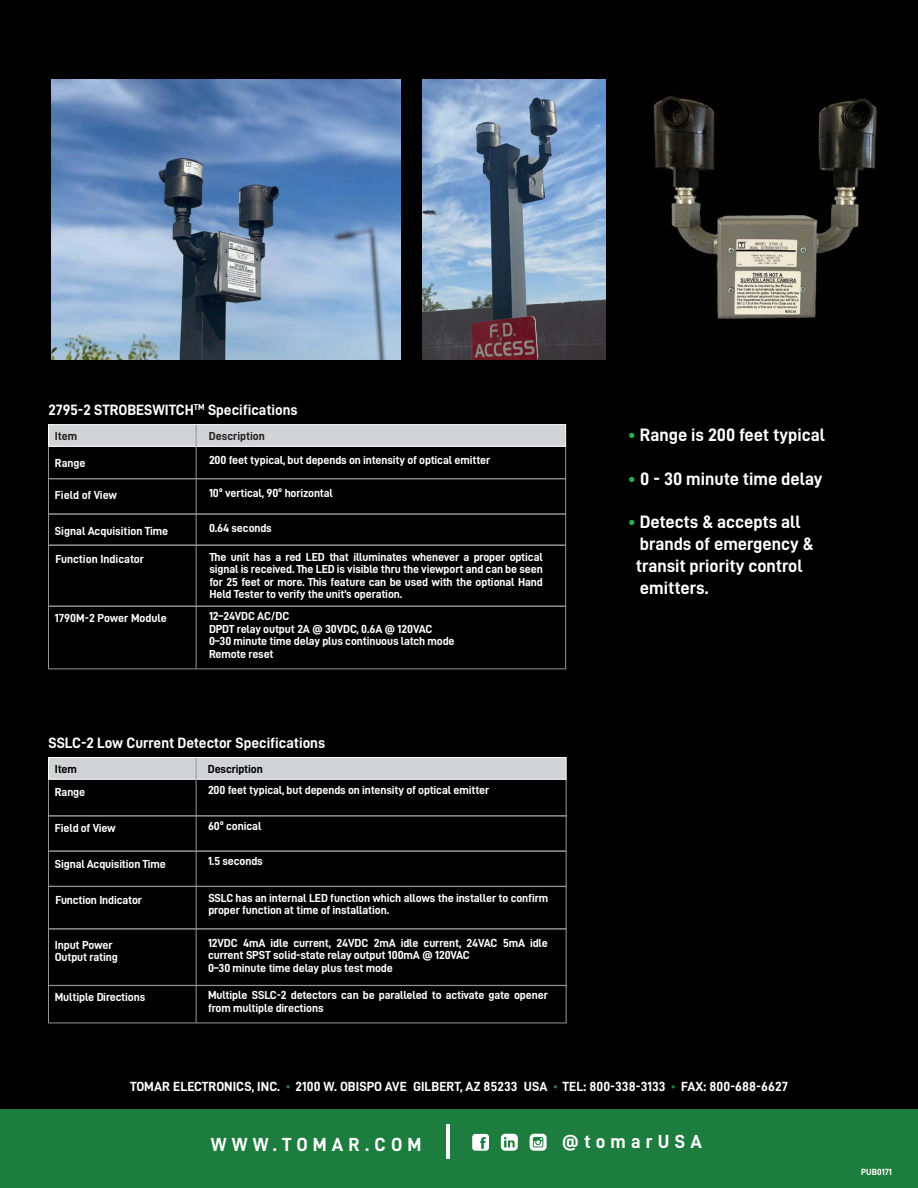
<style>
.page{position:relative;width:918px;height:1188px;background:#000}
.page>*{position:absolute;margin:0;border:0;box-sizing:border-box;transform-origin:0 0}
.t1{font:19.05px "D DIN Bold";letter-spacing:.275em;color:#fff}
.t2{font:18px/21.8px "D DIN Bold";color:#fff}
.t3{font:15px "D DIN Bold";color:#fff}
.t4{font:13.35px "D DIN Bold";letter-spacing:.005em;color:#fff}
.t5{font:11.7px/12.5px "D DIN Bold";letter-spacing:-.01em;color:#fff}
.t6{font:11.7px "D DIN Bold";color:#231f20}
.t7{font:11.7px "D DIN Bold";letter-spacing:-.01em;color:#000}
.t8{font:9px "D DIN Bold";color:#fff}
.s1{color:#2daa53}
</style>
<div class="page">
<div style="left:0;top:1110px;width:918px;height:78px;background:#1d7d3e"></div>
<img style="left:653px;top:96px;width:224px;height:223px">
<img style="left:51px;top:79px;width:350px;height:281px">
<img style="left:422px;top:79px;width:183px;height:281px">
<div style="left:48px;top:446px;width:518px;height:33px;border:1px solid #929497"></div>
<div style="left:48px;top:479px;width:518px;height:35px;border:1px solid #929497"></div>
<div style="left:48px;top:514px;width:518px;height:31px;border:1px solid #929497"></div>
<div style="left:48px;top:545px;width:518px;height:62px;border:1px solid #929497"></div>
<div style="left:48px;top:606px;width:518px;height:63px;border:1px solid #929497"></div>
<div style="left:48px;top:424px;width:518px;height:23px;background:#d1d3d4;border:1px solid #fff"></div>
<hr style="left:196px;top:425px;width:1px;height:243px;background:#929497">
<div style="left:48px;top:815px;width:518px;height:36px;border:1px solid #929497"></div>
<div style="left:48px;top:851px;width:518px;height:36px;border:1px solid #929497"></div>
<div style="left:48px;top:886px;width:518px;height:43px;border:1px solid #929497"></div>
<div style="left:48px;top:929px;width:518px;height:57px;border:1px solid #929497"></div>
<div style="left:48px;top:985px;width:518px;height:38px;border:1px solid #929497"></div>
<div style="left:48px;top:757px;width:519px;height:23px;background:#d1d3d4;border:1px solid #fff"></div>
<hr style="left:196px;top:758px;width:1px;height:265px;background:#929497">
<svg style="left:286px;top:1085px;width:4px;height:3px"></svg>
<hr style="left:447px;top:1125px;width:3px;height:34px;background:#fff">
<svg style="left:472px;top:1134px;width:17px;height:17px"></svg>
<svg style="left:530px;top:1134px;width:17px;height:17px"></svg>
<svg style="left:501px;top:1134px;width:17px;height:17px"></svg>
<p class="t3" style="left:48px;top:402px;width:251px">2795-2 STROBESWITCH<sup>TM</sup> Specifications</p>
<p class="t6" style="left:55px;top:430px;width:24px">Item</p>
<p class="t5" style="left:55px;top:456px;width:32px">Range</p>
<p class="t5" style="left:55px;top:488px;width:64px">Field of View</p>
<p class="t5" style="left:55px;top:525px;width:115px">Signal Acquisition Time</p>
<p class="t6" style="left:209px;top:430px;width:58px">Description</p>
<p class="t5" style="left:209px;top:453px;width:283px">200 feet typical, but depends on intensity of optical emitter</p>
<p class="t5" style="left:209px;top:486px;width:125px">10º vertical, 90º horizontal</p>
<p class="t5" style="left:209px;top:521px;width:64px">0.64 seconds</p>
<p class="t5" style="left:55px;top:552px;width:90px">Function Indicator</p>
<p class="t5" style="left:209px;top:550px;width:335px;text-align:justify">The unit has a red LED that illuminates whenever a proper optical signal is received. The LED is visible thru the viewport and can be seen for 25 feet or more. This feature can be used with the optional Hand Held Tester to verify the unit’s operation.</p>
<p class="t5" style="left:55px;top:611px;width:114px">1790M-2 Power Module</p>
<p class="t5" style="left:209px;top:609px;width:247px">12–24VDC AC/DC<br>DPDT relay output 2A @ 30VDC, 0.6A @ 120VAC<br>0–30 minute time delay plus continuous latch mode<br>Remote reset</p>
<p class="t3" style="left:48px;top:735px;width:278px">SSLC-2 Low Current Detector Specifications</p>
<p class="t7" style="left:55px;top:763px;width:24px">Item</p>
<p class="t5" style="left:55px;top:785px;width:32px">Range</p>
<p class="t5" style="left:55px;top:821px;width:62px">Field of View</p>
<p class="t5" style="left:55px;top:858px;width:112px">Signal Acquisition Time</p>
<p class="t7" style="left:208px;top:763px;width:56px">Description</p>
<p class="t5" style="left:208px;top:783px;width:283px">200 feet typical, but depends on intensity of optical emitter</p>
<p class="t5" style="left:208px;top:819px;width:55px">60º conical</p>
<p class="t5" style="left:208px;top:854px;width:56px">1.5 seconds</p>
<p class="t5" style="left:55px;top:893px;width:88px">Function Indicator</p>
<p class="t5" style="left:208px;top:891px;width:341px">SSLC has an internal LED function which allows the installer to confirm proper function at time of installation.</p>
<p class="t5" style="left:55px;top:938px;width:64px">Input Power<br>Output rating</p>
<p class="t5" style="left:55px;top:991px;width:92px">Multiple Directions</p>
<p class="t5" style="left:208px;top:936px;width:341px">12VDC 4mA idle current, 24VDC 2mA idle current, 24VAC 5mA idle current SPST solid-state relay output 100mA @ 120VAC<br>0–30 minute time delay plus test mode</p>
<p class="t5" style="left:208px;top:989px;width:341px">Multiple SSLC-2 detectors can be paralleled to activate gate opener from multiple directions</p>
<h2 class="t2" style="left:628px;top:424px;width:199px"><span class="s1">•</span> Range is 200 feet typical</h2>
<h2 class="t2" style="left:628px;top:468px;width:196px"><span class="s1">•</span> 0 - 30 minute time delay</h2>
<h2 class="t2" style="left:636px;top:511px;width:179px;text-indent:-8px"><span class="s1">•</span> Detects &amp; accepts all brands of emergency &amp; transit priority control emitters.</h2>
<p class="t4" style="left:130px;top:1079px;width:659px">TOMAR ELECTRONICS, INC. 2100 W. OBISPO AVE GILBERT, AZ 85233 USA TEL: 800-338-3133 FAX: 800-688-6627</p>
<h1 class="t1" style="left:211px;top:1134px;width:212px">WWW.TOMAR.COM</h1>
<h1 class="t1" style="left:562px;top:1130px;width:141px">@tomarUSA</h1>
<p class="t8" style="left:861px;top:1167px;width:32px">PUB0171</p>
</div>
